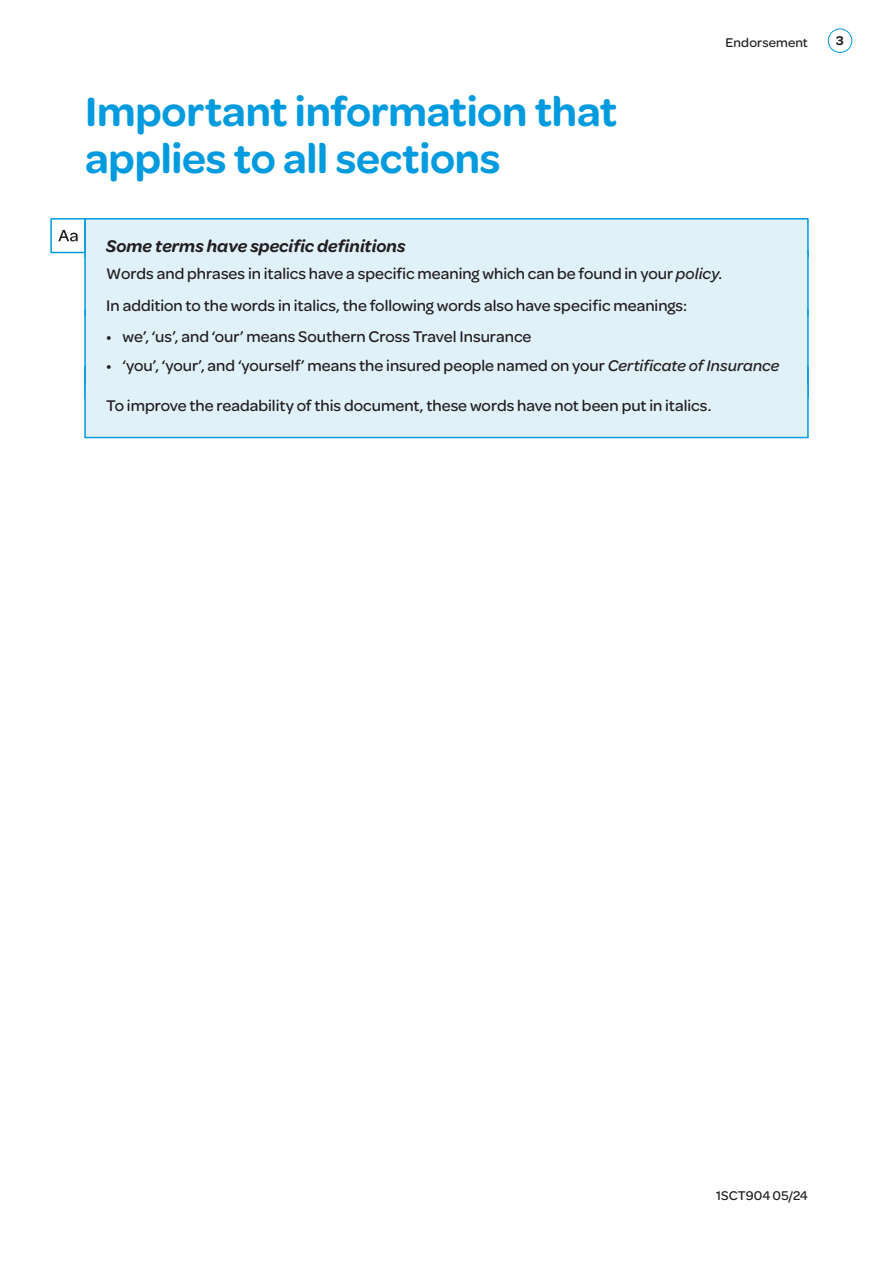
<style>
.page{position:relative;width:893px;height:1263px;background:#fff}
.page>*{position:absolute;margin:0;border:0;box-sizing:border-box;transform-origin:0 0}
.t1{font:600 43.5px/46.5px "Omnes";letter-spacing:-.005em;color:#009bde}
.Pullout_-_heading_blue{font:italic 600 18px "Omnes";color:#231f20}
.Pullout_-_Multiple_Para_blue_-_Last{font:500 16.5px "Omnes";color:#231f20}
.Pullout_-_Multiple_Para_Blue{font:500 16.5px "Omnes";color:#231f20}
.Body{font:500 13.5px "Omnes";letter-spacing:.01em;color:#231f20}
.t2{font:600 13.5px "Omnes";color:#231f20}
.s1{font-style:italic}
</style>
<div class="page">
<div style="left:85px;top:218px;width:723px;height:55px;background:#e1f1fa"></div>
<div style="left:84px;top:218px;width:725px;height:40px;border:2px solid #009bde"></div>
<div style="left:85px;top:253px;width:723px;height:84px;background:#e1f1fa"></div>
<hr style="left:84px;top:251px;width:2px;height:65px;background:#009bde">
<hr style="left:807px;top:251px;width:2px;height:65px;background:#009bde">
<div style="left:85px;top:316px;width:723px;height:82px;background:#e1f1fa"></div>
<div style="left:85px;top:385px;width:723px;height:52px;background:#e1f1fa"></div>
<div style="left:84px;top:365px;width:725px;height:73px;border:2px solid #009bde"></div>
<div style="left:50px;top:218px;width:36px;height:35px;border:2px solid #009bde"></div>
<svg style="left:58px;top:230px;width:20px;height:11px"></svg>
<div style="left:828px;top:29px;width:24px;height:24px;border:1px solid #009bde;border-radius:50%"></div>
<h2 class="t1" style="left:85px;top:86px;width:534px">Important information that applies to all sections</h2>
<p class="Body" style="left:726px;top:33px;width:84px">Endorsement</p>
<p class="t2" style="left:836px;top:31px;width:9px">3</p>
<p class="Pullout_-_heading_blue" style="left:106px;top:234px;width:301px">Some terms have specific definitions</p>
<p class="Pullout_-_Multiple_Para_Blue" style="left:106px;top:263px;width:617px">Words and phrases in italics have a specific meaning which can be found in your <span class="s1">policy</span>.</p>
<p class="Pullout_-_Multiple_Para_Blue" style="left:106px;top:294px;width:582px">In addition to the words in italics, the following words also have specific meanings:</p>
<p class="Pullout_-_Multiple_Para_blue_-_Last" style="left:106px;top:325px;width:427px">• we’, ‘us’, and ‘our’ means Southern Cross Travel Insurance</p>
<p class="Pullout_-_Multiple_Para_blue_-_Last" style="left:106px;top:355px;width:675px">• ‘you’, ‘your’, and ‘yourself’ means the insured people named on your <span class="s1">Certificate of Insurance</span></p>
<p class="Pullout_-_Multiple_Para_blue_-_Last" style="left:106px;top:395px;width:607px">To improve the readability of this document, these words have not been put in italics.</p>
<p class="Body" style="left:716px;top:1186px;width:93px">1SCT904 05/24</p>
</div>
